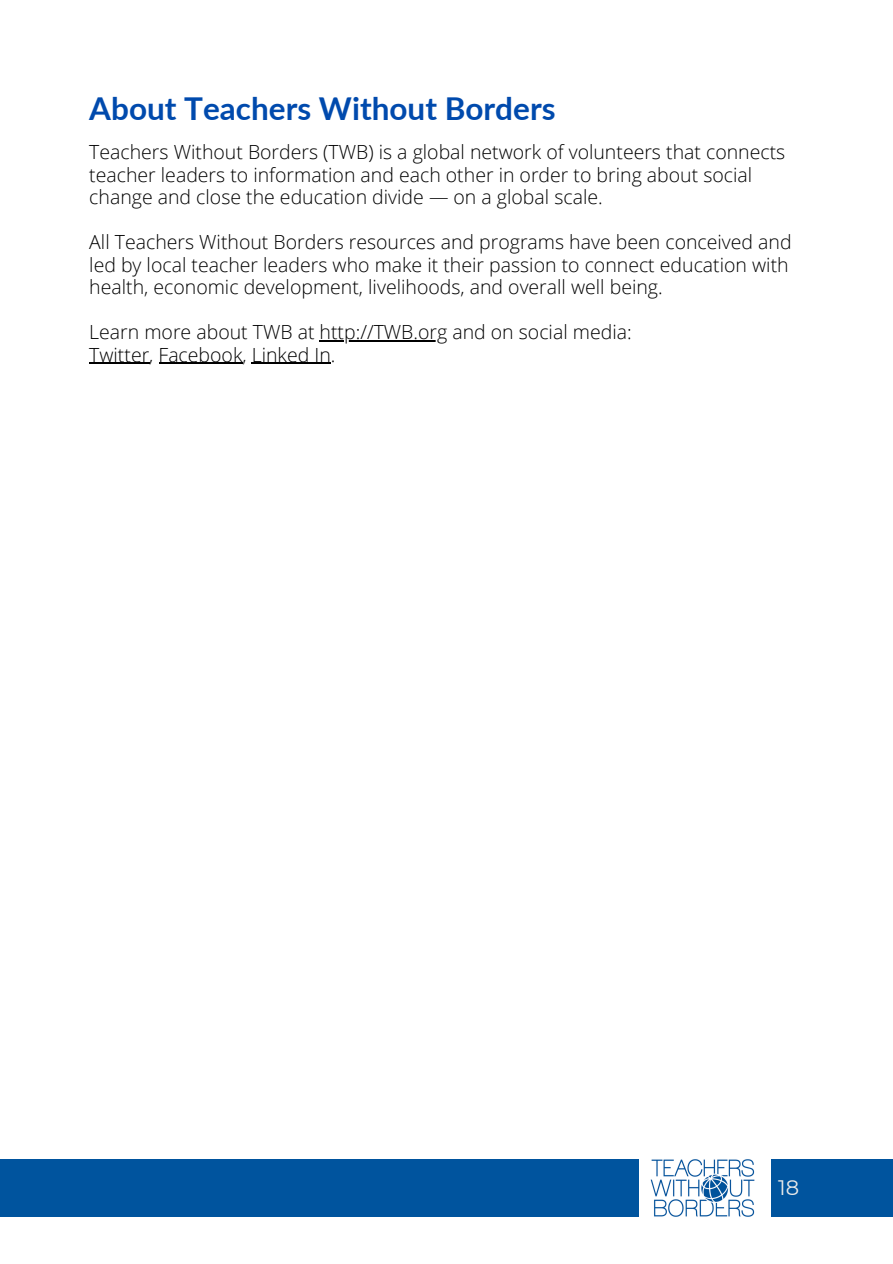
<style>
.page{position:relative;width:893px;height:1264px;background:#fff}
.page>*{position:absolute;margin:0;border:0;box-sizing:border-box;transform-origin:0 0}
.t1{font:700 31.5px "Lato";color:#004aad}
.t2{font:21px "Montserrat";color:#eaeaea}
.t3{font:300 19.5px/22.5px "Open Sans";color:#000}
</style>
<div class="page">
<div style="left:0;top:1158px;width:892px;height:58px;background:#00549e"></div>
<img style="left:639px;top:1158px;width:131px;height:59px">
<hr style="left:319px;top:340px;width:128px;height:1px;background:#000">
<hr style="left:89px;top:363px;width:60px;height:1px;background:#000">
<hr style="left:158px;top:363px;width:84px;height:1px;background:#000">
<hr style="left:252px;top:363px;width:79px;height:1px;background:#000">
<h1 class="t1" style="left:89px;top:89px;width:468px">About Teachers Without Borders</h1>
<p class="t3" style="left:89px;top:140px;width:697px">Teachers Without Borders (TWB) is a global network of volunteers that connects teacher leaders to information and each other in order to bring about social change and close the education divide — on a global scale.</p>
<p class="t3" style="left:89px;top:230px;width:703px">All Teachers Without Borders resources and programs have been conceived and led by local teacher leaders who make it their passion to connect education with health, economic development, livelihoods, and overall well being.</p>
<p class="t3" style="left:89px;top:320px;width:544px">Learn more about TWB at http://TWB.org and on social media:<br>Twitter, Facebook, Linked In.</p>
<p class="t2" style="left:778px;top:1174px;width:22px">18</p>
</div>
